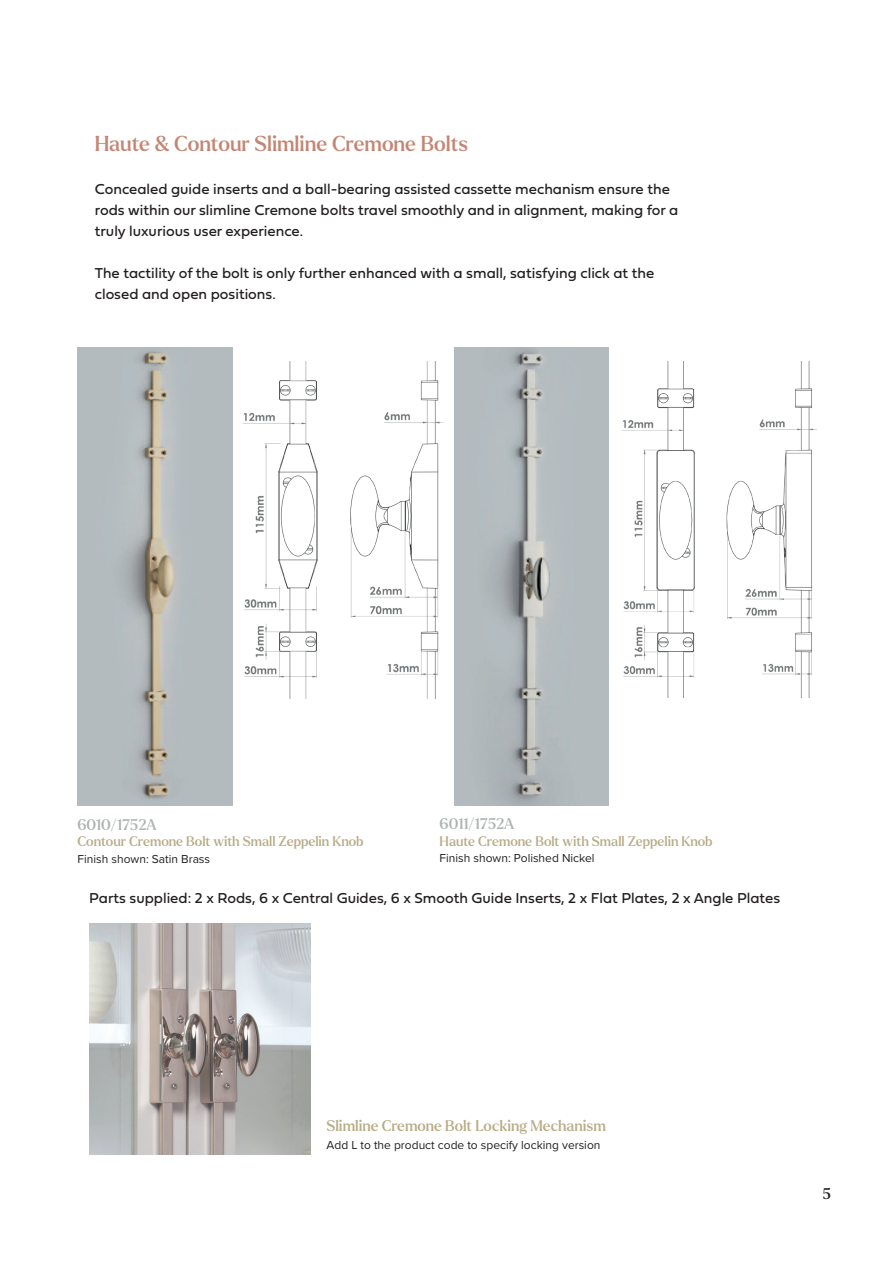
<style>
.page{position:relative;width:893px;height:1263px;background:#fff}
.page>*{position:absolute;margin:0;border:0;box-sizing:border-box;transform-origin:0 0}
.t1{font:500 21px "Larken";color:#c48674}
.t2{font:15px/21px "Fieldwork Geo Regular";color:#231f20}
.t3{font:500 15px "Larken";color:#b8ad88}
.t4{font:500 15px "Larken";color:#aeb3b3}
.t5{font:500 15px "Larken";color:#231f20}
.t6{font:500 13.5px "Larken";color:#b8ad88}
.t7{font:12px "Proxima Nova";color:#231f20}
</style>
<div class="page">
<img style="left:454px;top:347px;width:155px;height:459px">
<img style="left:89px;top:924px;width:221px;height:230px">
<img style="left:232px;top:361px;width:212px;height:337px">
<img style="left:622px;top:361px;width:195px;height:336px">
<img style="left:78px;top:347px;width:154px;height:459px">
<h1 class="t1" style="left:95px;top:130px;width:375px">Haute &amp; Contour Slimline Cremone Bolts</h1>
<p class="t2" style="left:95px;top:178px;width:585px">Concealed guide inserts and a ball-bearing assisted cassette mechanism ensure the rods within our slimline Cremone bolts travel smoothly and in alignment, making for a truly luxurious user experience.</p>
<p class="t2" style="left:95px;top:262px;width:561px">The tactility of the bolt is only further enhanced with a small, satisfying click at the closed and open positions.</p>
<p class="t4" style="left:440px;top:814px;width:76px">6011/1752A</p>
<p class="t6" style="left:440px;top:832px;width:275px">Haute Cremone Bolt with Small Zeppelin Knob</p>
<p class="t7" style="left:440px;top:849px;width:156px">Finish shown: Polished Nickel</p>
<p class="t2" style="left:89px;top:886px;width:692px">Parts supplied: 2 x Rods, 6 x Central Guides, 6 x Smooth Guide Inserts, 2 x Flat Plates, 2 x Angle Plates</p>
<p class="t4" style="left:78px;top:815px;width:81px">6010/1752A</p>
<p class="t6" style="left:78px;top:833px;width:288px">Contour Cremone Bolt with Small Zeppelin Knob</p>
<p class="t7" style="left:78px;top:850px;width:134px">Finish shown: Satin Brass</p>
<p class="t3" style="left:327px;top:1116px;width:281px">Slimline Cremone Bolt Locking Mechanism</p>
<p class="t7" style="left:327px;top:1136px;width:275px">Add L to the product code to specify locking version</p>
<p class="t5" style="left:823px;top:1184px;width:10px">5</p>
</div>
